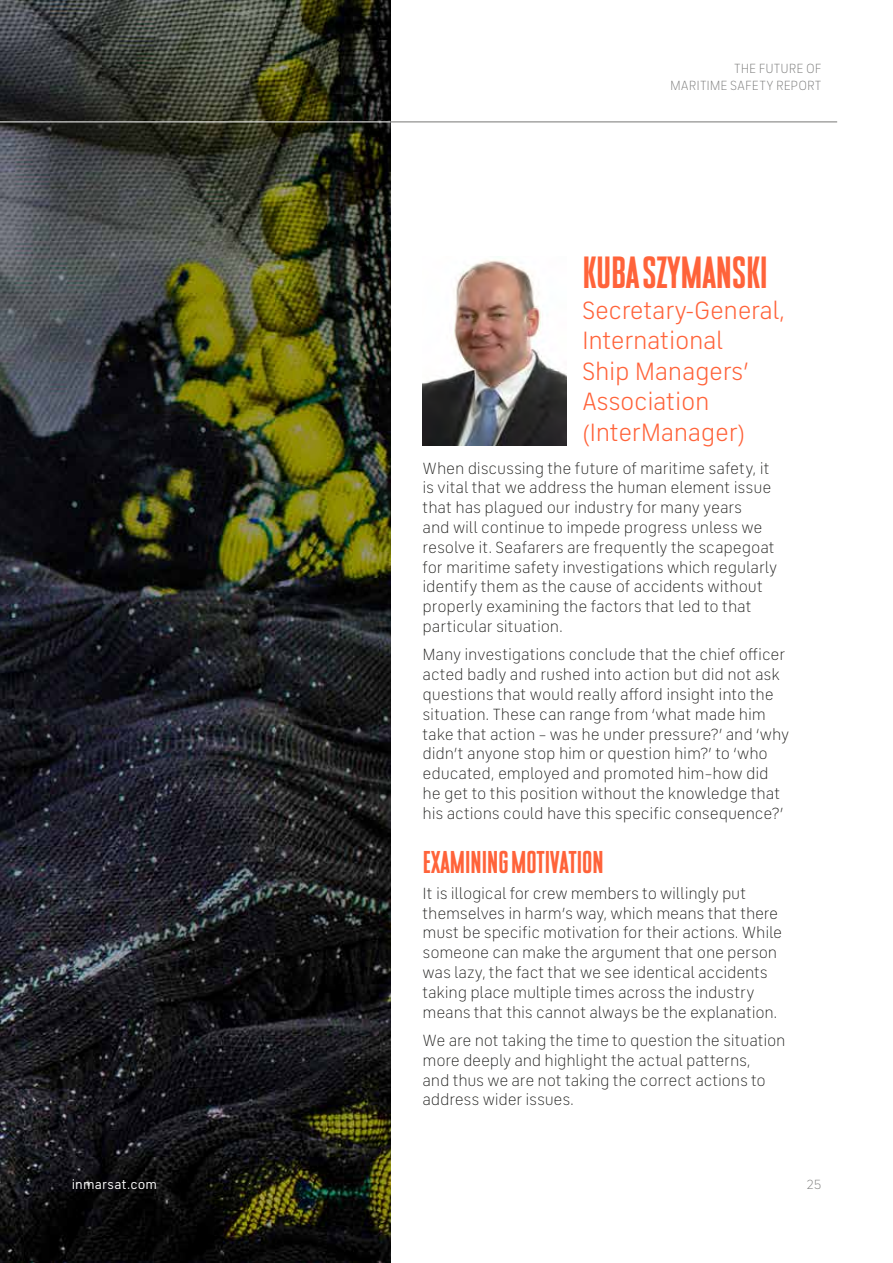
<style>
.page{position:relative;width:893px;height:1263px;background:#fff}
.page>*{position:absolute;margin:0;border:0;box-sizing:border-box;transform-origin:0 0}
.t1{font:45px "Inmarsat Infinite Standard";letter-spacing:-.02em;color:#ff633a}
.t2{font:31.5px "Inmarsat Infinite Standard";letter-spacing:-.02em;color:#ff633a}
.t3{font:25.5px/30.6px "FS Industrie";letter-spacing:-.015em;color:#ff633a}
.t4{font:300 16.5px/19.8px "FS Industrie";letter-spacing:-.01em;color:#1d1d1b}
.t5{font:300 13.5px/16.5px "FS Industrie";color:#777776;text-align:right}
.t6{font:13.5px "FS Industrie";letter-spacing:.015em;color:#fff}
</style>
<div class="page">
<img style="left:0;top:0;width:391px;height:1263px">
<img style="left:423px;top:260px;width:143px;height:186px">
<hr style="left:0;top:121px;width:391px;height:1px;background:#fff">
<hr style="left:391px;top:121px;width:446px;height:1px;background:#777776">
<p class="t5" style="left:670px;top:61px;width:153px">THE FUTURE OF<br>MARITIME SAFETY REPORT</p>
<h1 class="t1" style="left:582px;top:256px;width:188px">KUBA SZYMANSKI</h1>
<h3 class="t3" style="left:582px;top:295px;width:205px">Secretary-General,<br>International<br>Ship Managers’<br>Association (InterManager)</h3>
<p class="t4" style="left:423px;top:458px;width:356px">When discussing the future of maritime safety, it is vital that we address the human element issue that has plagued our industry for many years<br>and will continue to impede progress unless we resolve it. Seafarers are frequently the scapegoat for maritime safety investigations which regularly identify them as the cause of accidents without properly examining the factors that led to that particular situation.</p>
<p class="t4" style="left:423px;top:645px;width:368px">Many investigations conclude that the chief officer acted badly and rushed into action but did not ask questions that would really afford insight into the situation. These can range from ‘what made him take that action – was he under pressure?’ and ‘why didn’t anyone stop him or question him?’ to ‘who educated, employed and promoted him–how did he get to this position without the knowledge that his actions could have this specific consequence?’</p>
<h2 class="t2" style="left:423px;top:851px;width:183px">EXAMINING MOTIVATION</h2>
<p class="t4" style="left:423px;top:884px;width:361px">It is illogical for crew members to willingly put themselves in harm’s way, which means that there must be specific motivation for their actions. While someone can make the argument that one person was lazy, the fact that we see identical accidents taking place multiple times across the industry means that this cannot always be the explanation.</p>
<p class="t4" style="left:423px;top:1031px;width:364px">We are not taking the time to question the situation more deeply and highlight the actual patterns,<br>and thus we are not taking the correct actions to address wider issues.</p>
<p class="t6" style="left:72px;top:1177px;width:87px">inmarsat.com</p>
<p class="t5" style="left:806px;top:1176px;width:16px">25</p>
</div>
